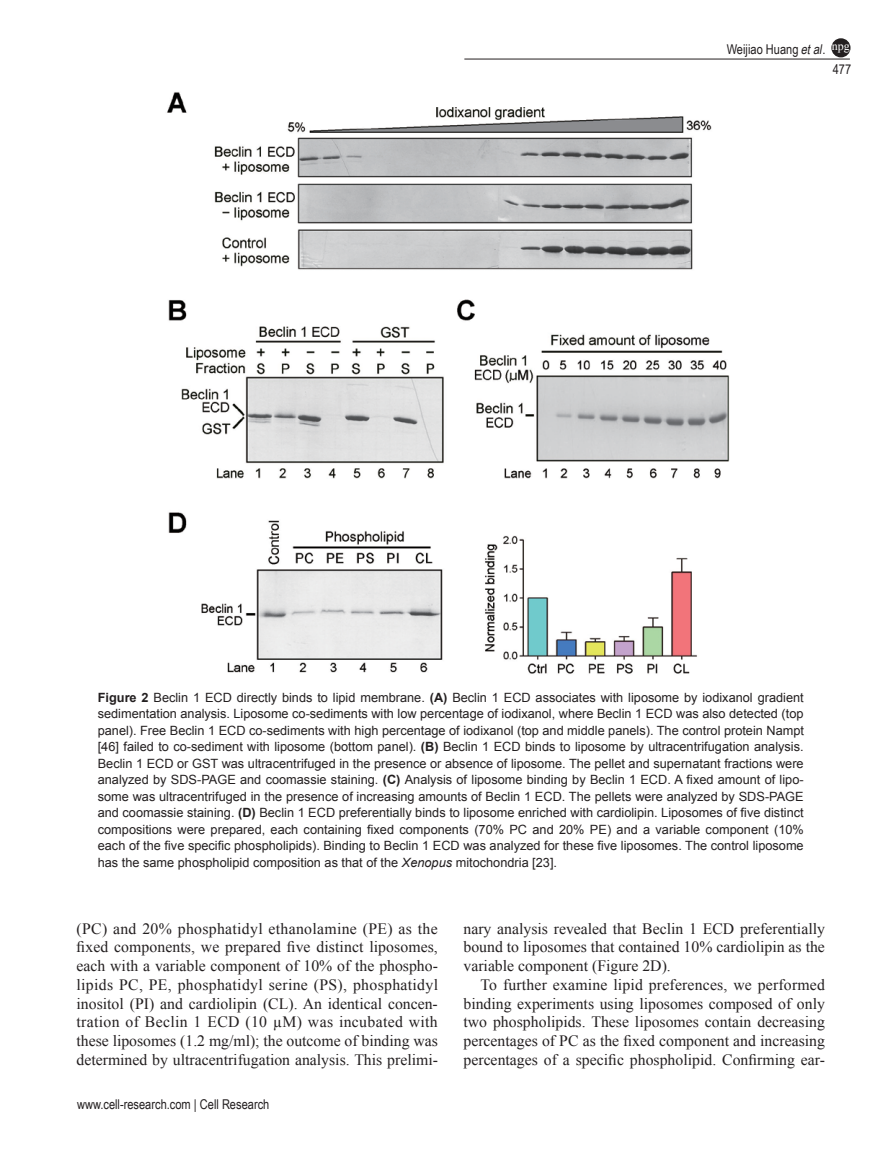
<style>
.page{position:relative;width:893px;height:1170px;background:#fff}
.page>*{position:absolute;margin:0;border:0;box-sizing:border-box;transform-origin:0 0}
.t1{font:15.75px/18.8px "Times New Roman";color:#231f20;text-align:justify}
.t2{font:13.5px "Arial Narrow";color:#231f20}
.t3{font:12.75px/16.5px "Arial";color:#231f20;text-align:justify}
.t4{font:12px "Times New Roman";color:#fff}
.s1{font-style:italic}
.s2{font-weight:700}
</style>
<div class="page">
<hr style="left:464px;top:59px;width:386px;height:1px;background:#231f20">
<div style="left:832px;top:39px;width:18px;height:18px;background:#231f20;border-radius:50%"></div>
<div style="left:831px;top:38px;width:19px;height:19px;border:2px solid #231f20;border-radius:50%"></div>
<img style="left:167px;top:92px;width:563px;height:582px">
<p class="t4" style="left:832px;top:38px;width:19px">npg</p>
<p class="t2" style="left:727px;top:40px;width:100px">Weijiao Huang <span class="s1">etal</span>.</p>
<p class="t2" style="left:833px;top:59px;width:20px">477</p>
<p class="t3" style="left:98px;top:689px;width:708px"><span class="s2">Figure 2</span> Beclin 1 ECD directly binds to lipid membrane. <span class="s2">(A)</span> Beclin 1 ECD associates with liposome by iodixanol gradient sedimentation analysis. Liposome co-sediments with low percentage of iodixanol, where Beclin 1 ECD was also detected (top panel). Free Beclin 1 ECD co-sediments with high percentage of iodixanol (top and middle panels). The control protein Nampt [46] failed to co-sediment with liposome (bottom panel). <span class="s2">(B)</span> Beclin 1 ECD binds to liposome by ultracentrifugation analysis.<br>Beclin 1 ECD or GST was ultracentrifuged in the presence or absence of liposome. The pellet and supernatant fractions were analyzed by SDS-PAGE and coomassie staining. <span class="s2">(C)</span> Analysis of liposome binding by Beclin 1 ECD. A fixed amount of lipo&shy;some was ultracentrifuged in the presence of increasing amounts of Beclin 1 ECD. The pellets were analyzed by SDS-PAGE and coomassie staining. <span class="s2">(D)</span> Beclin 1 ECD preferentially binds to liposome enriched with cardiolipin. Liposomes of five distinct compositions were prepared, each containing fixed components (70% PC and 20% PE) and a variable component (10% each of the five specific phospholipids). Binding to Beclin 1 ECD was analyzed for these five liposomes. The control liposome has the same phospholipid composition as that of the <span class="s1">Xenopus</span> mitochondria [23].</p>
<p class="t1" style="left:77px;top:918px;width:363px">(PC) and 20% phosphatidyl ethanolamine (PE) as the fixed components, we prepared five distinct liposomes, each with a variable component of 10% of the phospho&shy;lipids PC, PE, phosphatidyl serine (PS), phosphatidyl inositol (PI) and cardiolipin (CL). An identical concen&shy;tration of Beclin 1 ECD (10 µM) was incubated with these liposomes (1.2 mg/ml); the outcome of binding was determined by ultracentrifugation analysis. This prelimi-</p>
<p class="t1" style="left:463px;top:918px;width:363px">nary analysis revealed that Beclin 1 ECD preferentially bound to liposomes that contained 10% cardiolipin as the variable component (Figure 2D).</p>
<p class="t1" style="left:463px;top:974px;width:363px;text-indent:17px">To further examine lipid preferences, we performed binding experiments using liposomes composed of only two phospholipids. These liposomes contain decreasing percentages of PC as the fixed component and increasing percentages of a specific phospholipid. Confirming ear-</p>
<p class="t2" style="left:77px;top:1094px;width:194px">www.cell-research.com | Cell Research</p>
</div>
